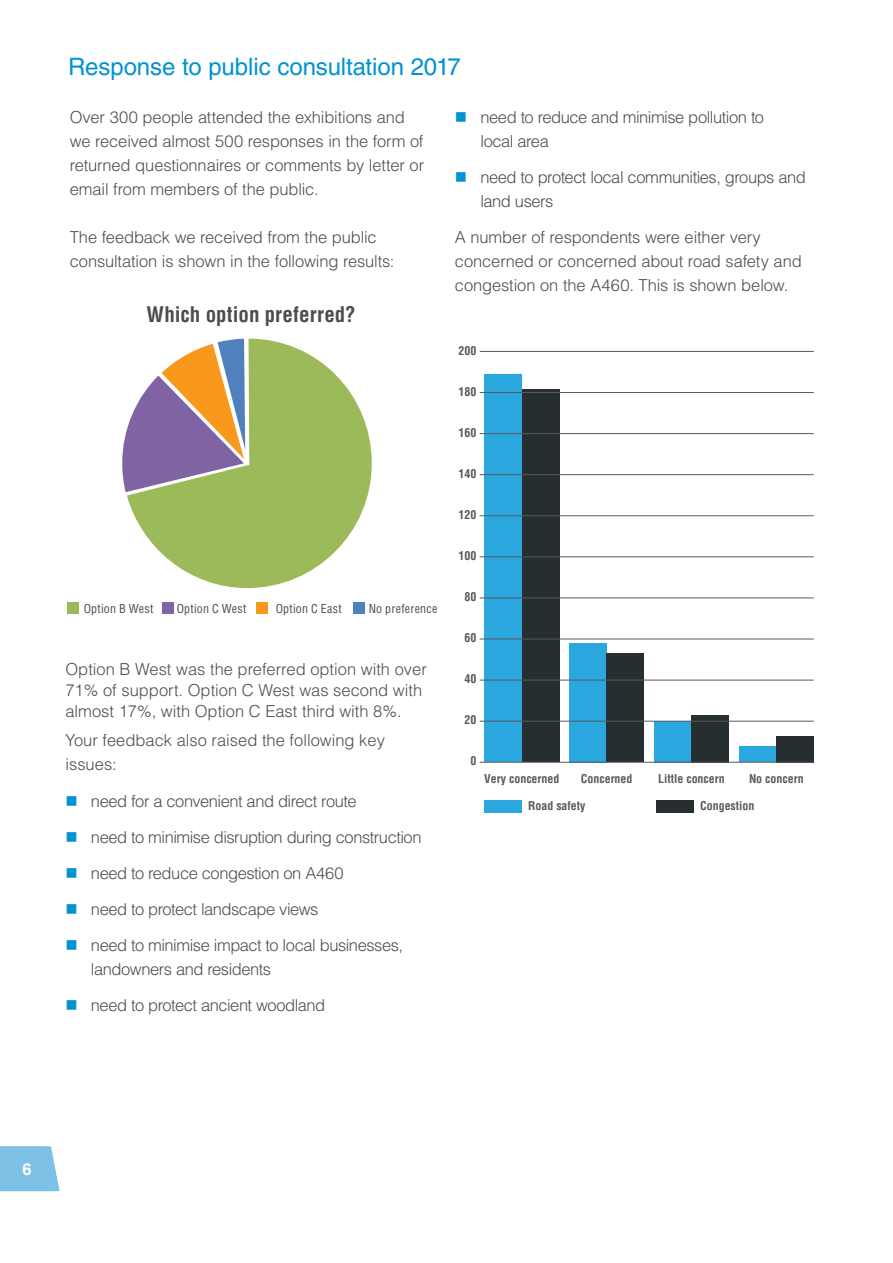
<style>
.page{position:relative;width:893px;height:1263px;background:#fff}
.page>*{position:absolute;margin:0;border:0;box-sizing:border-box;transform-origin:0 0}
.t1{font:24px "Helvetica LT Std";letter-spacing:-.005em;color:#0093d1}
.t2{font:700 condensed 21px "Helvetica LT Std";color:#4d4d4f}
.t3{font:300 16.5px/24px "Helvetica LT Std";letter-spacing:-.01em;color:#4d4d4f}
.t4{font:300 16.5px/36px "Helvetica LT Std";letter-spacing:-.03em;color:#4d4d4f}
.t5{font:700 16.5px "Helvetica LT Std";color:#fff}
.t6{font:condensed 12px "Helvetica LT Std";letter-spacing:.02em;color:#4d4d4f}
.t7{font:700 condensed 11.85px "Helvetica LT Std";color:#595a5d}
</style>
<div class="page">
<div style="left:484px;top:375px;width:38px;height:387px;background:#29a7de"></div>
<div style="left:522px;top:389px;width:37px;height:373px;background:#262e2f"></div>
<div style="left:569px;top:643px;width:38px;height:119px;background:#29a7de"></div>
<div style="left:607px;top:653px;width:37px;height:109px;background:#262e2f"></div>
<div style="left:654px;top:721px;width:37px;height:41px;background:#29a7de"></div>
<div style="left:691px;top:715px;width:38px;height:47px;background:#262e2f"></div>
<div style="left:739px;top:746px;width:37px;height:16px;background:#29a7de"></div>
<div style="left:776px;top:736px;width:38px;height:26px;background:#262e2f"></div>
<div style="left:484px;top:800px;width:38px;height:13px;background:#29a7de"></div>
<div style="left:656px;top:800px;width:38px;height:13px;background:#262e2f"></div>
<hr style="left:480px;top:762px;width:334px;height:1px;background:#595a5d">
<hr style="left:480px;top:721px;width:334px;height:1px;background:#595a5d">
<hr style="left:480px;top:680px;width:334px;height:1px;background:#595a5d">
<hr style="left:480px;top:639px;width:334px;height:1px;background:#595a5d">
<hr style="left:480px;top:597px;width:334px;height:1px;background:#595a5d">
<hr style="left:480px;top:556px;width:334px;height:1px;background:#595a5d">
<hr style="left:480px;top:515px;width:334px;height:1px;background:#595a5d">
<hr style="left:480px;top:474px;width:334px;height:1px;background:#595a5d">
<hr style="left:480px;top:433px;width:334px;height:1px;background:#595a5d">
<hr style="left:480px;top:392px;width:334px;height:1px;background:#595a5d">
<hr style="left:480px;top:351px;width:334px;height:1px;background:#595a5d">
<div style="left:67px;top:603px;width:11px;height:11px;background:#9cba59"></div>
<div style="left:162px;top:603px;width:11px;height:11px;background:#8063a3"></div>
<div style="left:256px;top:603px;width:11px;height:11px;background:#f8981d"></div>
<div style="left:354px;top:603px;width:11px;height:11px;background:#4f82bd"></div>
<svg style="left:122px;top:429px;width:5px;height:63px"></svg>
<svg style="left:127px;top:339px;width:245px;height:249px;fill:#9cba59"></svg>
<svg style="left:0;top:1146px;width:60px;height:45px;background:#87c7e8"></svg>
<h1 class="t1" style="left:68px;top:53px;width:394px">Response to public consultation 2017</h1>
<p class="t3" style="left:70px;top:105px;width:356px">Over 300 people attended the exhibitions and we received almost 500 responses in the form of returned questionnaires or comments by letter or email from members of the public.</p>
<p class="t3" style="left:70px;top:225px;width:326px">The feedback we received from the public consultation is shown in the following results:</p>
<p class="t2" style="left:147px;top:302px;width:211px">Which option preferred?</p>
<p class="t6" style="left:84px;top:601px;width:71px">Option B West</p>
<p class="t6" style="left:177px;top:601px;width:71px">Option C West</p>
<p class="t6" style="left:276px;top:601px;width:68px">Option C East</p>
<p class="t6" style="left:369px;top:601px;width:70px">No preference</p>
<p class="t3" style="left:65px;top:658px;width:363px;line-height:21px">Option B West was the preferred option with over<br>71% of support. Option C West was second with almost 17%, with Option C East third with 8%.</p>
<p class="t3" style="left:65px;top:728px;width:321px">Your feedback also raised the following key issues:</p>
<p class="t4" style="left:91px;top:783px;width:332px">need for a convenient and direct route<br>need to minimise disruption during construction need to reduce congestion on A460<br>need to protect landscape views<br>need to minimise impact to local businesses,</p>
<p class="t4" style="left:91px;top:951px;width:236px">landowners and residents<br>need to protect ancient woodland</p>
<p class="t7" style="left:107px;top:798px;width:70px">Option C West</p>
<p class="t7" style="left:311px;top:798px;width:70px">No preference</p>
<p class="t4" style="left:480px;top:105px;width:285px;line-height:24px">need to reduce and minimise pollution to local area</p>
<p class="t4" style="left:480px;top:165px;width:327px;line-height:24px">need to protect local communities, groups and land users</p>
<p class="t3" style="left:455px;top:225px;width:348px">A number of respondents were either very concerned or concerned about road safety and congestion on the A460. This is shown below.</p>
<p class="t7" style="left:459px;top:343px;width:19px">200</p>
<p class="t7" style="left:459px;top:384px;width:19px">180</p>
<p class="t7" style="left:459px;top:425px;width:19px">160</p>
<p class="t7" style="left:459px;top:466px;width:19px">140</p>
<p class="t7" style="left:459px;top:507px;width:19px">120</p>
<p class="t7" style="left:459px;top:548px;width:19px">100</p>
<p class="t7" style="left:465px;top:589px;width:13px">80</p>
<p class="t7" style="left:465px;top:630px;width:13px">60</p>
<p class="t7" style="left:465px;top:671px;width:13px">40</p>
<p class="t7" style="left:465px;top:712px;width:13px">20</p>
<p class="t7" style="left:471px;top:754px;width:7px">0</p>
<p class="t7" style="left:581px;top:772px;width:53px">Concerned</p>
<p class="t7" style="left:658px;top:772px;width:68px">Little concern</p>
<p class="t7" style="left:749px;top:772px;width:56px">No concern</p>
<p class="t7" style="left:484px;top:772px;width:77px">Very concerned</p>
<p class="t7" style="left:528px;top:798px;width:59px">Road safety</p>
<p class="t7" style="left:700px;top:798px;width:56px">Congestion</p>
<p class="t5" style="left:22px;top:1159px;width:11px">6</p>
</div>
